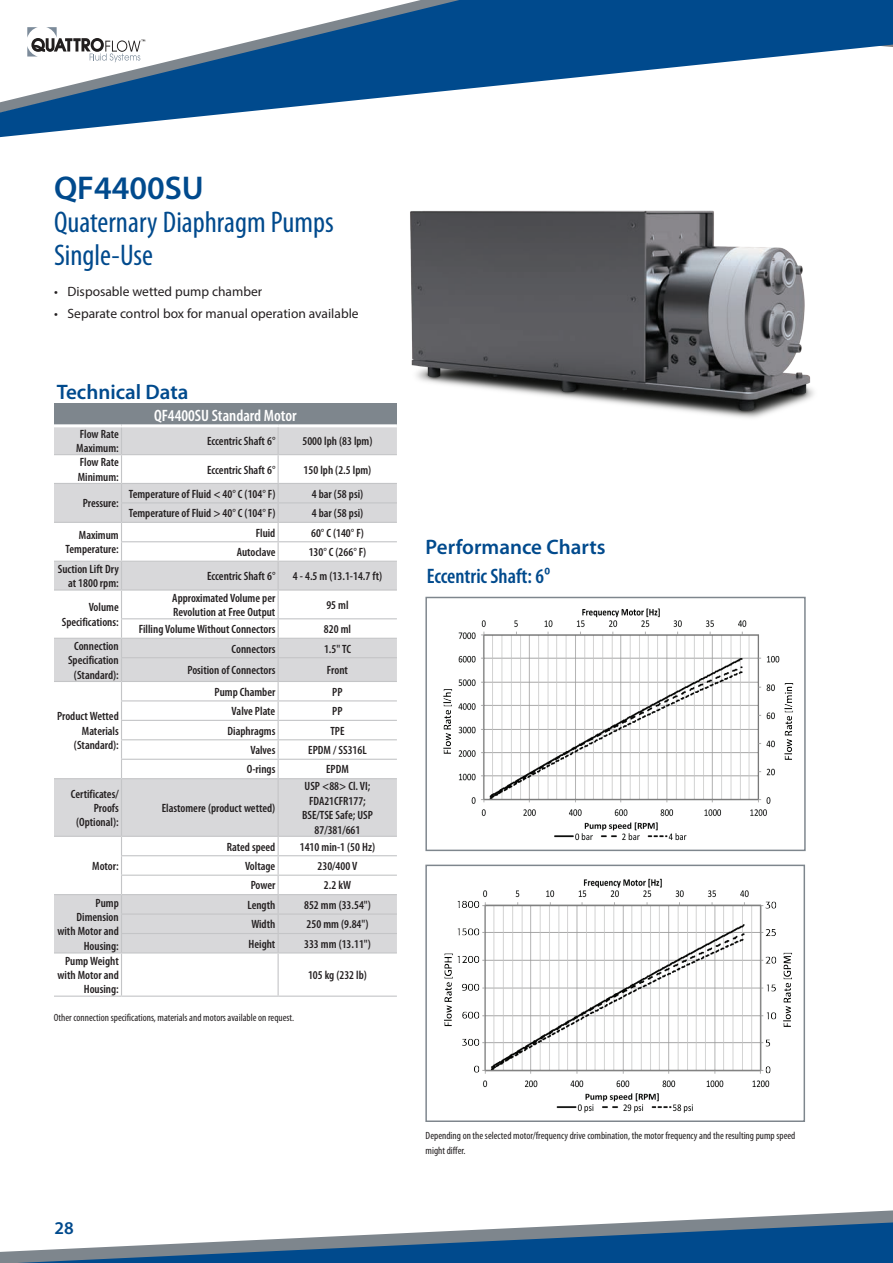
<style>
.page{position:relative;width:893px;height:1263px;background:#fff}
.page>*{position:absolute;margin:0;border:0;box-sizing:border-box;transform-origin:0 0}
.t1{font:600 33px "Myriad Pro";color:#004a8d}
.t2{font:condensed 30px/33px "Myriad Pro";color:#004a8d}
.t3{font:600 21px "Myriad Pro";color:#004a8d}
.t4{font:600 condensed 21px "Myriad Pro";color:#004a8d}
.t5{font:600 18px "Myriad Pro";color:#004a8d}
.t6{font:600 condensed 16.5px "Myriad Pro";color:#fff}
.t7{font:13.5px "Myriad Pro";color:#231f20}
.t8{font:600 condensed 12px/14.4px "Myriad Pro";color:#231f20;text-align:right}
.t9{font:condensed 10.5px/15px "Myriad Pro";color:#231f20}
</style>
<div class="page">
<svg style="left:0;top:0;width:893px;height:138px"></svg>
<svg style="left:0;top:1210px;width:893px;height:53px"></svg>
<svg style="left:27px;top:27px;width:118px;height:35px"></svg>
<img style="left:410px;top:210px;width:404px;height:208px">
<img style="left:443px;top:608px;width:351px;height:233px">
<div style="left:425px;top:597px;width:381px;height:254px;border:1px solid #7e868d"></div>
<img style="left:444px;top:878px;width:348px;height:235px">
<div style="left:425px;top:865px;width:380px;height:257px;border:1px solid #7e868d"></div>
<svg style="left:54px;top:403px;width:343px;height:1px"></svg>
<div style="left:54px;top:404px;width:343px;height:22px;background:#7e868d"></div>
<svg style="left:54px;top:779px;width:343px;height:216px;fill:#d8d8da"></svg>
<hr style="left:54px;top:424px;width:68px;height:3px;background:#fff">
<hr style="left:122px;top:424px;width:156px;height:3px;background:#fff">
<hr style="left:278px;top:424px;width:119px;height:3px;background:#fff">
<svg style="left:54px;top:427px;width:343px;height:351px"></svg>
<hr style="left:278px;top:681px;width:119px;height:1px;background:#c4c5c7">
<hr style="left:278px;top:700px;width:119px;height:1px;background:#c4c5c7">
<hr style="left:278px;top:720px;width:119px;height:1px;background:#c4c5c7">
<hr style="left:278px;top:739px;width:119px;height:1px;background:#c4c5c7">
<hr style="left:278px;top:759px;width:119px;height:1px;background:#c4c5c7">
<hr style="left:54px;top:778px;width:68px;height:1px;background:#c4c5c7">
<hr style="left:121px;top:779px;width:1px;height:57px;background:#c4c5c7">
<hr style="left:122px;top:778px;width:156px;height:1px;background:#c4c5c7">
<hr style="left:278px;top:779px;width:1px;height:57px;background:#c4c5c7">
<hr style="left:278px;top:778px;width:119px;height:1px;background:#c4c5c7">
<hr style="left:54px;top:836px;width:68px;height:1px;background:#c4c5c7">
<hr style="left:122px;top:836px;width:156px;height:1px;background:#c4c5c7">
<hr style="left:278px;top:836px;width:119px;height:1px;background:#c4c5c7">
<hr style="left:121px;top:855px;width:157px;height:1px;background:#c4c5c7">
<hr style="left:278px;top:855px;width:119px;height:1px;background:#c4c5c7">
<hr style="left:121px;top:875px;width:157px;height:1px;background:#c4c5c7">
<hr style="left:278px;top:875px;width:119px;height:1px;background:#c4c5c7">
<hr style="left:54px;top:894px;width:68px;height:1px;background:#c4c5c7">
<svg style="left:121px;top:837px;width:1px;height:115px"></svg>
<hr style="left:122px;top:894px;width:156px;height:1px;background:#c4c5c7">
<hr style="left:121px;top:913px;width:157px;height:2px;background:#c4c5c7">
<hr style="left:121px;top:933px;width:157px;height:1px;background:#c4c5c7">
<svg style="left:278px;top:837px;width:1px;height:115px"></svg>
<hr style="left:278px;top:894px;width:119px;height:1px;background:#c4c5c7">
<hr style="left:278px;top:913px;width:119px;height:2px;background:#c4c5c7">
<hr style="left:278px;top:933px;width:119px;height:1px;background:#c4c5c7">
<hr style="left:54px;top:952px;width:68px;height:1px;background:#c4c5c7">
<hr style="left:54px;top:995px;width:68px;height:2px;background:#c4c5c7">
<hr style="left:121px;top:953px;width:1px;height:42px;background:#c4c5c7">
<hr style="left:122px;top:952px;width:156px;height:1px;background:#c4c5c7">
<hr style="left:122px;top:995px;width:156px;height:2px;background:#c4c5c7">
<hr style="left:278px;top:953px;width:1px;height:42px;background:#c4c5c7">
<hr style="left:278px;top:952px;width:119px;height:1px;background:#c4c5c7">
<hr style="left:278px;top:995px;width:119px;height:2px;background:#c4c5c7">
<h1 class="t1" style="left:54px;top:170px;width:151px">QF4400SU</h1>
<h2 class="t2" style="left:54px;top:206px;width:281px">Quaternary Diaphragm Pumps<br>Single-Use</h2>
<p class="t7" style="left:54px;top:284px;width:210px">• Disposable wetted pump chamber</p>
<p class="t7" style="left:54px;top:305px;width:306px">• Separate control box for manual operation available</p>
<h3 class="t3" style="left:57px;top:380px;width:133px">Technical Data</h3>
<h3 class="t6" style="left:154px;top:406px;width:144px">QF4400SU Standard Motor</h3>
<p class="t8" style="left:76px;top:427px;width:44px;text-align:left">Flow Rate<br>Maximum:</p>
<p class="t8" style="left:207px;top:434px;width:70px">Eccentric Shaft 6°</p>
<p class="t8" style="left:302px;top:434px;width:72px">5000 lph (83 lpm)</p>
<p class="t8" style="left:78px;top:455px;width:42px;text-align:left">Flow Rate<br>Minimum:</p>
<p class="t8" style="left:207px;top:463px;width:70px">Eccentric Shaft 6°</p>
<p class="t8" style="left:304px;top:463px;width:69px">150 lph (2.5 lpm)</p>
<p class="t8" style="left:83px;top:496px;width:38px">Pressure:</p>
<p class="t8" style="left:129px;top:487px;width:148px">Temperature of Fluid &lt; 40° C (104° F)</p>
<p class="t8" style="left:312px;top:487px;width:53px">4 bar (58 psi)</p>
<p class="t8" style="left:129px;top:506px;width:148px">Temperature of Fluid &gt; 40° C (104° F)</p>
<p class="t8" style="left:312px;top:506px;width:53px">4 bar (58 psi)</p>
<p class="t8" style="left:66px;top:528px;width:55px">Maximum<br>Temperature:</p>
<p class="t8" style="left:256px;top:526px;width:21px">Fluid</p>
<p class="t8" style="left:311px;top:526px;width:54px">60° C (140° F)</p>
<p class="t8" style="left:237px;top:545px;width:40px">Autoclave</p>
<p class="t8" style="left:309px;top:545px;width:59px">130° C (266° F)</p>
<p class="t8" style="left:58px;top:562px;width:63px">Suction Lift Dry at 1800 rpm:</p>
<p class="t8" style="left:207px;top:569px;width:70px">Eccentric Shaft 6°</p>
<p class="t8" style="left:293px;top:569px;width:91px">4 - 4.5 m (13.1-14.7 ft)</p>
<p class="t8" style="left:62px;top:600px;width:59px">Volume<br>Specifications:</p>
<p class="t8" style="left:172px;top:591px;width:105px;text-align:left">Approximated Volume per<br>Revolution at Free Output</p>
<p class="t8" style="left:326px;top:598px;width:24px">95 ml</p>
<p class="t8" style="left:139px;top:622px;width:138px">Filling Volume Without Connectors</p>
<p class="t8" style="left:324px;top:622px;width:29px">820 ml</p>
<p class="t8" style="left:68px;top:639px;width:52px;text-align:center">Connection<br>Specification (Standard):</p>
<p class="t8" style="left:232px;top:641px;width:45px">Connectors</p>
<p class="t8" style="left:324px;top:641px;width:28px">1.5" TC</p>
<p class="t8" style="left:187px;top:663px;width:89px">Position of Connectors</p>
<p class="t8" style="left:327px;top:663px;width:23px">Front</p>
<p class="t8" style="left:57px;top:709px;width:63px">Product Wetted<br>Materials (Standard):</p>
<p class="t8" style="left:71px;top:787px;width:49px">Certificates/<br>Proofs (Optional):</p>
<p class="t8" style="left:92px;top:859px;width:28px">Motor:</p>
<p class="t8" style="left:215px;top:685px;width:62px">Pump Chamber</p>
<p class="t8" style="left:332px;top:685px;width:12px">PP</p>
<p class="t8" style="left:232px;top:704px;width:45px">Valve Plate</p>
<p class="t8" style="left:332px;top:704px;width:12px">PP</p>
<p class="t8" style="left:227px;top:724px;width:49px">Diaphragms</p>
<p class="t8" style="left:330px;top:724px;width:16px">TPE</p>
<p class="t8" style="left:250px;top:743px;width:26px">Valves</p>
<p class="t8" style="left:308px;top:743px;width:60px">EPDM / SS316L</p>
<p class="t8" style="left:247px;top:762px;width:30px">O-rings</p>
<p class="t8" style="left:326px;top:762px;width:24px">EPDM</p>
<p class="t8" style="left:162px;top:801px;width:115px">Elastomere (product wetted)</p>
<p class="t8" style="left:302px;top:779px;width:72px;text-align:center">USP &lt;88&gt; Cl. VI;<br>FDA21CFR177;<br>BSE/TSE Safe; USP<br>87/381/661</p>
<p class="t8" style="left:227px;top:839px;width:50px">Rated speed</p>
<p class="t8" style="left:300px;top:839px;width:77px">1410 min-1 (50 Hz)</p>
<p class="t8" style="left:245px;top:859px;width:32px">Voltage</p>
<p class="t8" style="left:318px;top:859px;width:41px">230/400 V</p>
<p class="t8" style="left:251px;top:878px;width:26px">Power</p>
<p class="t8" style="left:324px;top:878px;width:29px">2.2 kW</p>
<p class="t8" style="left:57px;top:896px;width:63px">Pump<br>Dimension with Motor and<br>Housing:</p>
<p class="t8" style="left:247px;top:898px;width:29px">Length</p>
<p class="t8" style="left:304px;top:898px;width:68px">852 mm (33.54")</p>
<p class="t8" style="left:251px;top:917px;width:26px">Width</p>
<p class="t8" style="left:307px;top:917px;width:63px">250 mm (9.84")</p>
<p class="t8" style="left:249px;top:937px;width:28px">Height</p>
<p class="t8" style="left:304px;top:937px;width:68px">333 mm (13.11")</p>
<p class="t8" style="left:57px;top:954px;width:63px">Pump Weight with Motor and<br>Housing:</p>
<p class="t9" style="left:54px;top:1010px;width:242px">Other connection specifications, materials and motors available on request.</p>
<p class="t8" style="left:308px;top:968px;width:60px">105 kg (232 lb)</p>
<h3 class="t5" style="left:54px;top:1218px;width:21px">28</h3>
<h3 class="t3" style="left:426px;top:535px;width:181px">Performance Charts</h3>
<h3 class="t4" style="left:427px;top:564px;width:125px">Eccentric Shaft: 6º</h3>
<p class="t9" style="left:426px;top:1128px;width:371px">Depending on the selected motor/frequency drive combination, the motor frequency and the resulting pump speed might differ.</p>
</div>
